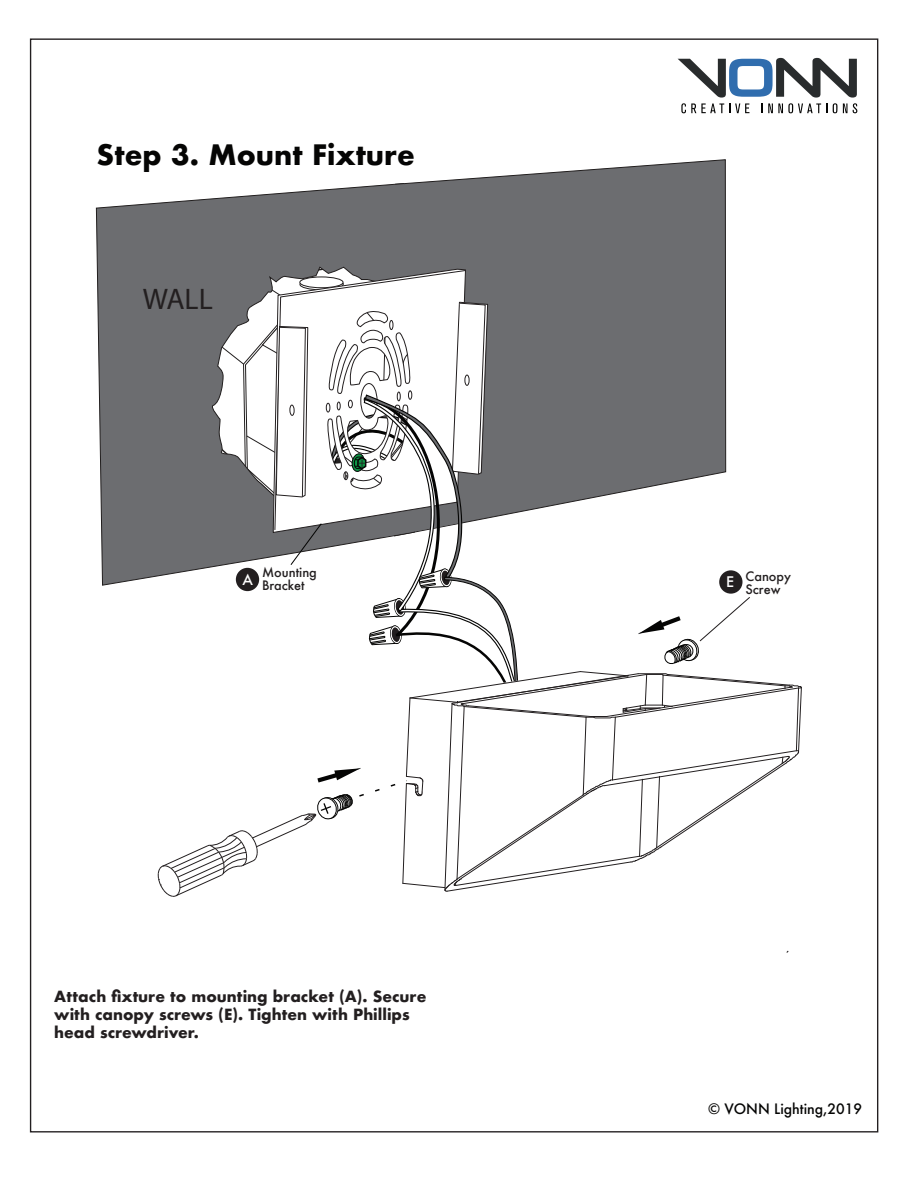
<style>
.page{position:relative;width:918px;height:1188px;background:#fff}
.page>*{position:absolute;margin:0;border:0;box-sizing:border-box;transform-origin:0 0}
.t1{font:29.85px "Myriad Pro";color:#231f20}
.t2{font:700 27.45px "Futura";color:#050504}
.t3{font:700 15px/18px "Futura";color:#231f20}
.t4{font:500 14.25px "Futura";color:#fff}
.t5{font:500 13.95px "Futura";color:#050504}
.t6{font:500 12.75px/12.8px "Futura";color:#231f20}
</style>
<div class="page">
<svg style="left:678px;top:58px;width:179px;height:55px"></svg>
<svg style="left:406px;top:159px;width:320px;height:107px;background:#7c7d7f"></svg>
<svg style="left:96px;top:183px;width:319px;height:403px;background:#7b7c7f"></svg>
<svg style="left:158px;top:266px;width:644px;height:631px"></svg>
<h2 class="t2" style="left:96px;top:135px;width:320px">Step 3. Mount Fixture</h2>
<h1 class="t1" style="left:143px;top:281px;width:71px">WALL</h1>
<p class="t6" style="left:242px;top:566px;width:76px;text-indent:20px">Mounting<br><sup>A</sup> Bracket</p>
<p class="t3" style="left:54px;top:987px;width:374px">Attach fixture to mounting bracket (A). Secure with canopy screws (E). Tighten with Phillips head screwdriver.</p>
<p class="t4" style="left:726px;top:572px;width:10px">E</p>
<p class="t6" style="left:745px;top:570px;width:47px">Canopy<br>Screw</p>
<p class="t5" style="left:708px;top:1099px;width:156px">© VONN Lighting,2019</p>
</div>
